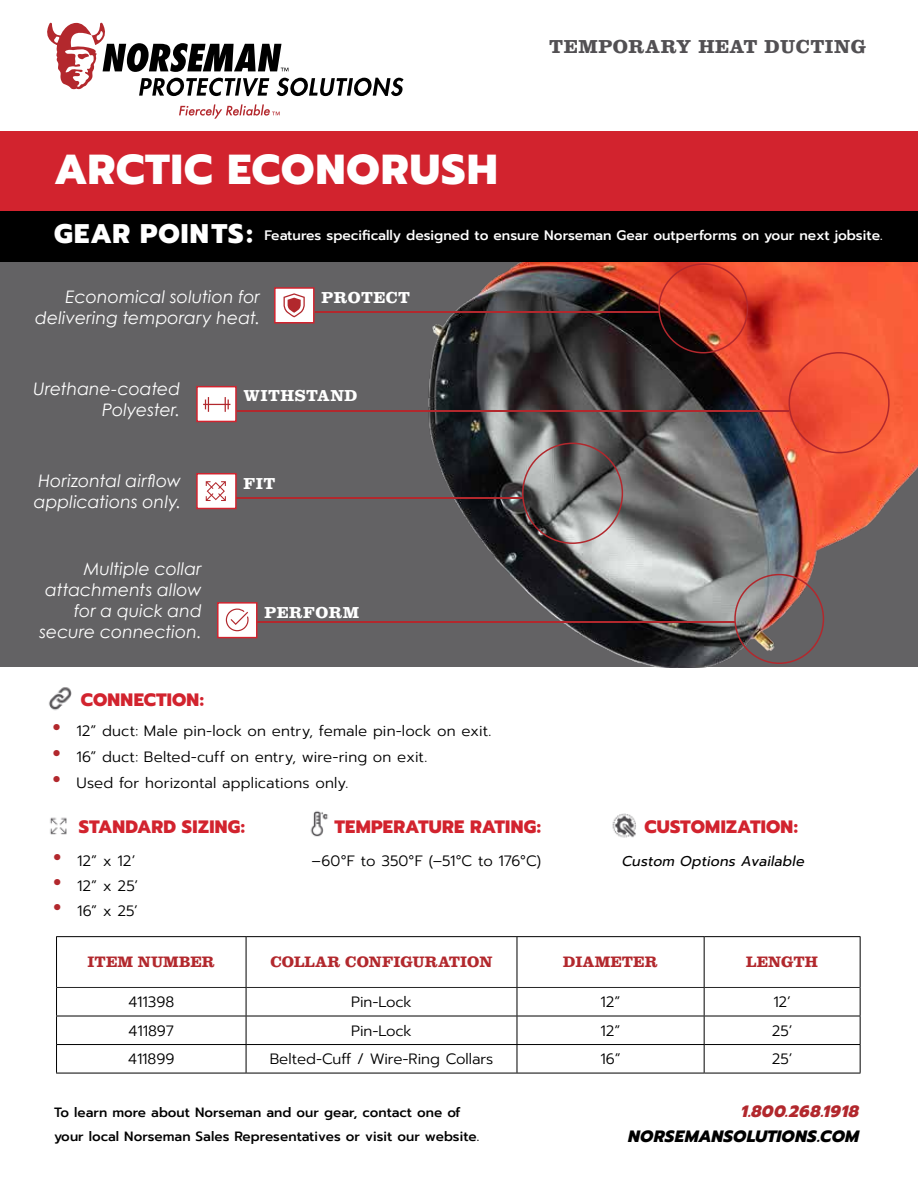
<style>
.page{position:relative;width:918px;height:1188px;background:#fff}
.page>*{position:absolute;margin:0;border:0;box-sizing:border-box;transform-origin:0 0}
.t1{font:800 42px "Prompt";letter-spacing:.025em;color:#fff}
.t2{font:700 19.5px "Clarendon LT Std";letter-spacing:.025em;color:#525053}
.t3{font:800 18px "Prompt";letter-spacing:.01em;color:#d2232e}
.t4{font:italic 17.25px/21px "Century Gothic";letter-spacing:.005em;color:#fff;text-align:right}
.t5{font:700 16.5px "Clarendon LT Std";letter-spacing:.025em;color:#fff}
.t6{font:italic 800 16.5px "Prompt";letter-spacing:.025em;color:#000}
.t7{font:italic 800 16.5px "Prompt";letter-spacing:.03em;color:#b2282d}
.t8{font:700 15.75px "Clarendon LT Std";color:#b2282d}
.t9{font:300 15px "Prompt";color:#000}
.t10{font:italic 14.25px "Prompt";color:#000}
.t11{font:500 13.8px "Prompt";color:#fff}
.t12{font:500 13.5px/24px "Prompt";letter-spacing:.005em;color:#000}
.s1{font-weight:800;font-size:27px}
.s2{font-weight:700;font-size:30px;color:#b2282d}
</style>
<div class="page">
<div style="left:0;top:178px;width:918px;height:489px;background:#636264"></div>
<img style="left:298px;top:262px;width:620px;height:405px">
<img style="left:49px;top:687px;width:23px;height:24px">
<div style="left:789px;top:352px;width:101px;height:101px;border:2px solid #b2282d;border-radius:50%"></div>
<div style="left:734px;top:574px;width:90px;height:90px;border:2px solid #b2282d;border-radius:50%"></div>
<div style="left:658px;top:263px;width:90px;height:90px;border:2px solid #b2282d;border-radius:50%"></div>
<hr style="left:315px;top:311px;width:345px;height:1px;background:#b2282d">
<div style="left:275px;top:288px;width:39px;height:35px;background:#fff"></div>
<div style="left:274px;top:287px;width:41px;height:37px;border:2px solid #d2232e"></div>
<svg style="left:284px;top:293px;width:21px;height:24px"></svg>
<div style="left:197px;top:387px;width:39px;height:34px;background:#fff"></div>
<div style="left:196px;top:386px;width:41px;height:36px;border:2px solid #d2232e"></div>
<svg style="left:203px;top:397px;width:27px;height:15px"></svg>
<hr style="left:237px;top:411px;width:552px;height:1px;background:#b2282d">
<div style="left:522px;top:443px;width:101px;height:101px;border:2px solid #b2282d;border-radius:50%"></div>
<hr style="left:232px;top:498px;width:291px;height:1px;background:#b2282d">
<div style="left:197px;top:474px;width:39px;height:35px;background:#fff"></div>
<div style="left:196px;top:473px;width:41px;height:36px;border:2px solid #d2232e"></div>
<svg style="left:206px;top:481px;width:20px;height:20px"></svg>
<hr style="left:255px;top:622px;width:480px;height:1px;background:#b2282d">
<hr style="left:56px;top:936px;width:190px;height:1px;background:#000">
<hr style="left:56px;top:937px;width:1px;height:50px;background:#000">
<hr style="left:246px;top:936px;width:271px;height:1px;background:#000">
<hr style="left:246px;top:937px;width:1px;height:50px;background:#000">
<hr style="left:517px;top:936px;width:187px;height:1px;background:#000">
<hr style="left:517px;top:937px;width:1px;height:50px;background:#000">
<hr style="left:704px;top:936px;width:157px;height:1px;background:#000">
<hr style="left:704px;top:937px;width:1px;height:50px;background:#000">
<hr style="left:860px;top:937px;width:1px;height:50px;background:#000">
<hr style="left:57px;top:987px;width:189px;height:1px;background:#262626">
<hr style="left:246px;top:987px;width:271px;height:1px;background:#262626">
<hr style="left:517px;top:987px;width:187px;height:1px;background:#262626">
<hr style="left:704px;top:987px;width:156px;height:1px;background:#262626">
<hr style="left:56px;top:1016px;width:190px;height:1px;background:#000">
<hr style="left:246px;top:1016px;width:271px;height:1px;background:#000">
<hr style="left:517px;top:1016px;width:187px;height:1px;background:#000">
<hr style="left:704px;top:1016px;width:157px;height:1px;background:#000">
<hr style="left:56px;top:1044px;width:190px;height:1px;background:#000">
<svg style="left:56px;top:987px;width:1px;height:86px"></svg>
<hr style="left:246px;top:1044px;width:271px;height:1px;background:#000">
<svg style="left:246px;top:988px;width:1px;height:85px"></svg>
<hr style="left:517px;top:1044px;width:187px;height:1px;background:#000">
<svg style="left:517px;top:988px;width:1px;height:85px"></svg>
<hr style="left:704px;top:1044px;width:157px;height:1px;background:#000">
<svg style="left:704px;top:988px;width:1px;height:85px"></svg>
<svg style="left:860px;top:987px;width:1px;height:86px"></svg>
<hr style="left:56px;top:1073px;width:190px;height:1px;background:#000">
<hr style="left:246px;top:1073px;width:271px;height:1px;background:#000">
<hr style="left:517px;top:1073px;width:187px;height:1px;background:#000">
<hr style="left:704px;top:1073px;width:157px;height:1px;background:#000">
<div style="left:218px;top:603px;width:39px;height:35px;background:#fff"></div>
<div style="left:217px;top:602px;width:41px;height:36px;border:2px solid #d2232e"></div>
<svg style="left:226px;top:609px;width:23px;height:22px"></svg>
<div style="left:0;top:131px;width:918px;height:81px;background:#d2232e"></div>
<div style="left:0;top:211px;width:918px;height:51px;background:#000"></div>
<img style="left:310px;top:811px;width:18px;height:26px">
<img style="left:50px;top:817px;width:17px;height:18px">
<img style="left:612px;top:813px;width:24px;height:25px">
<svg style="left:179px;top:104px;width:101px;height:15px"></svg>
<svg style="left:47px;top:23px;width:357px;height:73px"></svg>
<h2 class="t2" style="left:549px;top:35px;width:318px">TEMPORARY HEAT DUCTING</h2>
<h1 class="t1" style="left:54px;top:138px;width:445px">ARCTIC ECONORUSH</h1>
<p class="t11" style="left:54px;top:226px;width:830px"><span class="s1">GEAR POINTS:</span> Features specifically designed to ensure Norseman Gear outperforms on your next jobsite.</p>
<p class="t4" style="left:66px;top:286px;width:196px">Economical solution for</p>
<p class="t5" style="left:321px;top:287px;width:90px">PROTECT</p>
<p class="t4" style="left:35px;top:307px;width:226px">delivering temporary heat.</p>
<p class="t4" style="left:33px;top:378px;width:148px">Urethane-coated<br>Polyester.</p>
<p class="t5" style="left:244px;top:386px;width:115px">WITHSTAND</p>
<p class="t4" style="left:38px;top:470px;width:144px">Horizontal airflow</p>
<p class="t5" style="left:244px;top:473px;width:33px">FIT</p>
<p class="t4" style="left:34px;top:491px;width:149px">applications only.</p>
<p class="t4" style="left:40px;top:558px;width:164px">Multiple collar attachments allow for a quick and secure connection.</p>
<p class="t5" style="left:264px;top:602px;width:97px">PERFORM</p>
<p class="t3" style="left:81px;top:687px;width:125px">CONNECTION:</p>
<p class="t9" style="left:53px;top:720px;width:440px"><span class="s2">•</span> 12” duct: Male pin-lock on entry, female pin-lock on exit.</p>
<p class="t9" style="left:53px;top:746px;width:376px"><span class="s2">•</span> 16” duct: Belted-cuff on entry, wire-ring on exit.</p>
<p class="t9" style="left:53px;top:773px;width:297px"><span class="s2">•</span> Used for horizontal applications only.</p>
<p class="t3" style="left:79px;top:814px;width:168px">STANDARD SIZING:</p>
<p class="t9" style="left:53px;top:851px;width:83px"><span class="s2">•</span> 12” x 12’</p>
<p class="t9" style="left:53px;top:876px;width:86px"><span class="s2">•</span> 12” x 25’</p>
<p class="t9" style="left:53px;top:900px;width:86px"><span class="s2">•</span> 16” x 25’</p>
<p class="t3" style="left:335px;top:814px;width:208px">TEMPERATURE RATING:</p>
<p class="t9" style="left:312px;top:851px;width:231px">–60°F to 350°F (–51°C to 176°C)</p>
<p class="t3" style="left:644px;top:814px;width:155px">CUSTOMIZATION:</p>
<p class="t10" style="left:621px;top:851px;width:188px">Custom Options Available</p>
<p class="t8" style="left:88px;top:952px;width:129px">ITEM NUMBER</p>
<p class="t8" style="left:270px;top:952px;width:224px">COLLAR CONFIGURATION</p>
<p class="t8" style="left:563px;top:952px;width:96px">DIAMETER</p>
<p class="t8" style="left:746px;top:952px;width:73px">LENGTH</p>
<p class="t9" style="left:128px;top:992px;width:47px">411398</p>
<p class="t9" style="left:351px;top:992px;width:62px">Pin-Lock</p>
<p class="t9" style="left:601px;top:992px;width:21px">12”</p>
<p class="t9" style="left:773px;top:992px;width:19px">12’</p>
<p class="t9" style="left:129px;top:1020px;width:47px">411897</p>
<p class="t9" style="left:351px;top:1020px;width:62px">Pin-Lock</p>
<p class="t9" style="left:601px;top:1020px;width:21px">12”</p>
<p class="t9" style="left:772px;top:1020px;width:22px">25’</p>
<p class="t9" style="left:128px;top:1049px;width:48px">411899</p>
<p class="t9" style="left:270px;top:1049px;width:225px">Belted-Cuff / Wire-Ring Collars</p>
<p class="t9" style="left:600px;top:1049px;width:22px">16”</p>
<p class="t9" style="left:772px;top:1049px;width:22px">25’</p>
<p class="t12" style="left:54px;top:1100px;width:427px">To learn more about Norseman and our gear, contact one of your local Norseman Sales Representatives or visit our website.</p>
<p class="t7" style="left:741px;top:1099px;width:119px">1.800.268.1918</p>
<p class="t6" style="left:628px;top:1124px;width:232px">NORSEMANSOLUTIONS.COM</p>
</div>
